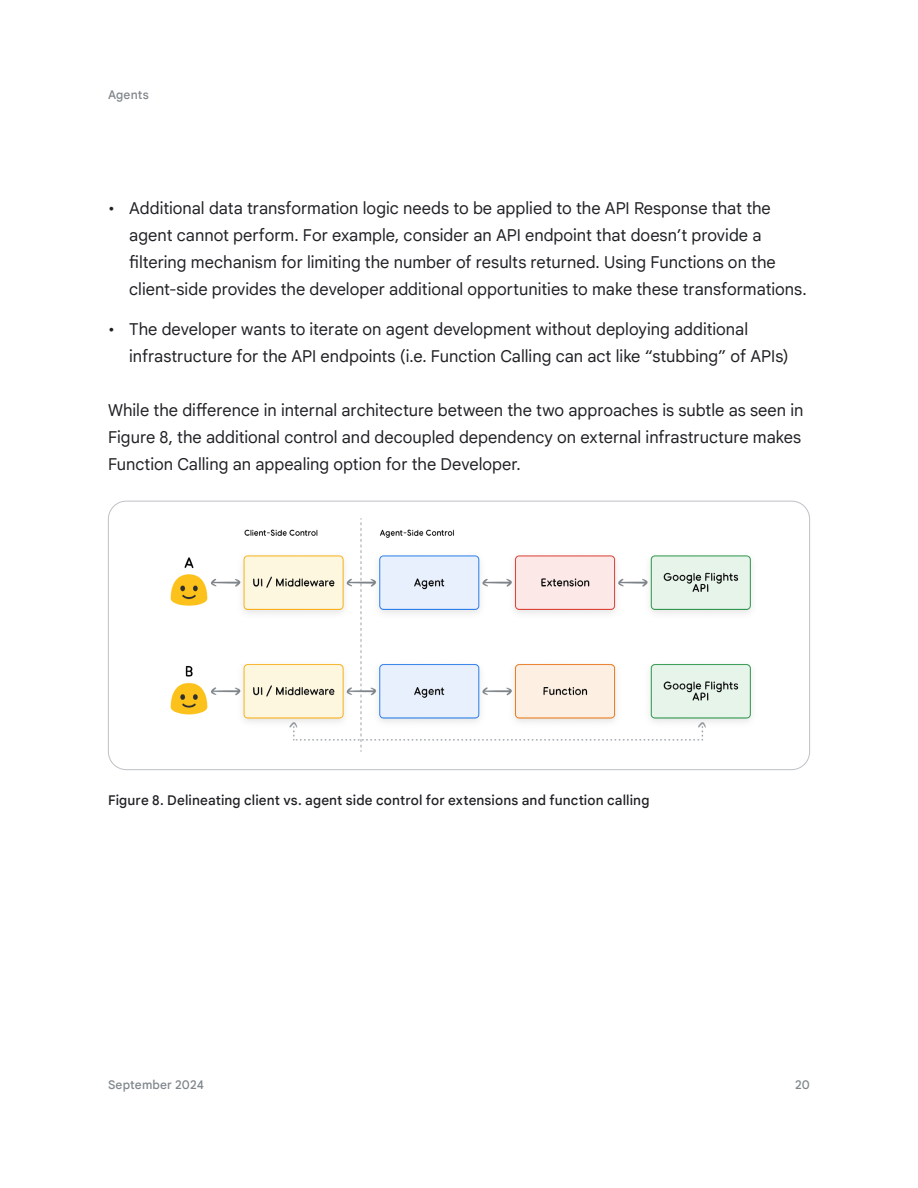
<style>
.page{position:relative;width:918px;height:1188px;background:#fff}
.page>*{position:absolute;margin:0;border:0;box-sizing:border-box;transform-origin:0 0}
.Body{font:16.5px/27px "Google Sans Text";color:#202124}
.Figure__Text{font:500 13.5px "Google Sans Text";letter-spacing:.01em;color:#202124}
.t1{font:500 12px "Google Sans Text";letter-spacing:.015em;color:#80868b}
</style>
<div class="page">
<img style="left:170px;top:518px;width:581px;height:234px">
<p class="t1" style="left:108px;top:86px;width:42px">Agents</p>
<p class="Body" style="left:129px;top:194px;width:679px;text-indent:-21px">• Additional data transformation logic needs to be applied to the API Response that the agent cannot perform. For example, consider an API endpoint that doesn’t provide a filtering mechanism for limiting the number of results returned. Using Functions on the client-side provides the developer additional opportunities to make these transformations.</p>
<p class="Body" style="left:129px;top:316px;width:661px;text-indent:-21px">• The developer wants to iterate on agent development without deploying additional infrastructure for the API endpoints (i.e. Function Calling can act like “stubbing” of APIs)</p>
<p class="Body" style="left:108px;top:397px;width:697px">While the difference in internal architecture between the two approaches is subtle as seen in<br>Figure 8, the additional control and decoupled dependency on external infrastructure makes<br>Function Calling an appealing option for the Developer.</p>
<p class="Figure__Text" style="left:108px;top:790px;width:543px">Figure 8. Delineating client vs. agent side control for extensions and function calling</p>
<p class="t1" style="left:108px;top:1076px;width:98px">September 2024</p>
<p class="t1" style="left:795px;top:1076px;width:16px">20</p>
</div>
